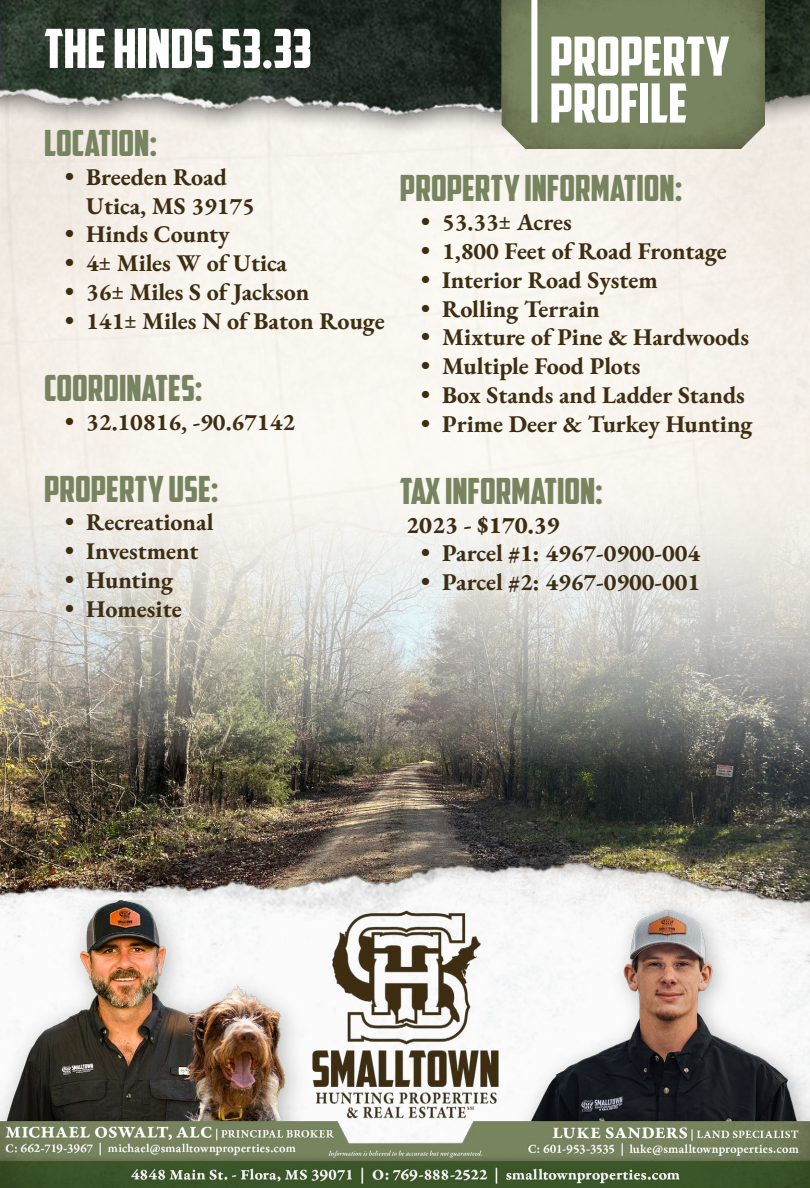
<style>
.page{position:relative;width:810px;height:1188px;background:#fff}
.page>*{position:absolute;margin:0;border:0;box-sizing:border-box;transform-origin:0 0}
.t1{font:54px/46.8px "American Captain";color:#fff}
.t2{font:36px "American Captain";color:#77845f}
.t3{font:24px/28.8px "EB Garamond";color:#3d2d12}
</style>
<div class="page">
<img style="left:0;top:0;width:810px;height:169px">
<img style="left:502px;top:0;width:263px;height:149px">
<div style="left:531px;top:0;width:6px;height:123px;background:#fff"></div>
<img style="left:0;top:463px;width:810px;height:349px">
<img style="left:0;top:812px;width:810px;height:88px">
<img style="left:0;top:900px;width:810px;height:288px">
<h1 class="t1" style="left:44px;top:25px;width:269px">THE HINDS 53.33</h1>
<h1 class="t1" style="left:550px;top:33px;width:181px">PROPERTY<br>PROFILE</h1>
<h2 class="t2" style="left:44px;top:121px;width:115px">LOCATION:</h2>
<p class="t3" style="left:86px;top:162px;width:170px;text-indent:-21px">• Breeden Road<br>Utica, MS 39175</p>
<p class="t3" style="left:65px;top:220px;width:166px">• Hinds County</p>
<p class="t3" style="left:65px;top:249px;width:224px">• 4± Miles W of Utica</p>
<p class="t3" style="left:65px;top:278px;width:246px">• 36± Miles S of Jackson</p>
<p class="t3" style="left:65px;top:306px;width:321px">• 141± Miles N of Baton Rouge</p>
<h2 class="t2" style="left:44px;top:366px;width:160px">COORDINATES:</h2>
<p class="t3" style="left:65px;top:407px;width:231px">• 32.10816, -90.67142</p>
<h2 class="t2" style="left:400px;top:167px;width:284px">PROPERTY INFORMATION:</h2>
<p class="t3" style="left:421px;top:208px;width:152px">• 53.33± Acres</p>
<p class="t3" style="left:421px;top:237px;width:307px">• 1,800 Feet of Road Frontage</p>
<p class="t3" style="left:421px;top:265px;width:238px">• Interior Road System</p>
<p class="t3" style="left:421px;top:294px;width:180px">• Rolling Terrain</p>
<p class="t3" style="left:421px;top:323px;width:330px">• Mixture of Pine &amp; Hardwoods</p>
<p class="t3" style="left:421px;top:352px;width:221px">• Multiple Food Plots</p>
<p class="t3" style="left:421px;top:381px;width:325px">• Box Stands and Ladder Stands</p>
<p class="t3" style="left:421px;top:409px;width:333px">• Prime Deer &amp; Turkey Hunting</p>
<h2 class="t2" style="left:400px;top:469px;width:205px">TAX INFORMATION:</h2>
<p class="t3" style="left:406px;top:510px;width:155px">2023 - $170.39</p>
<p class="t3" style="left:421px;top:539px;width:281px">• Parcel #1: 4967-0900-004</p>
<p class="t3" style="left:421px;top:568px;width:281px">• Parcel #2: 4967-0900-001</p>
<h2 class="t2" style="left:44px;top:467px;width:176px">PROPERTY USE:</h2>
<p class="t3" style="left:65px;top:508px;width:150px">• Recreational</p>
<p class="t3" style="left:65px;top:537px;width:135px">• Investment</p>
<p class="t3" style="left:65px;top:566px;width:110px">• Hunting</p>
<p class="t3" style="left:65px;top:594px;width:118px">• Homesite</p>
</div>
